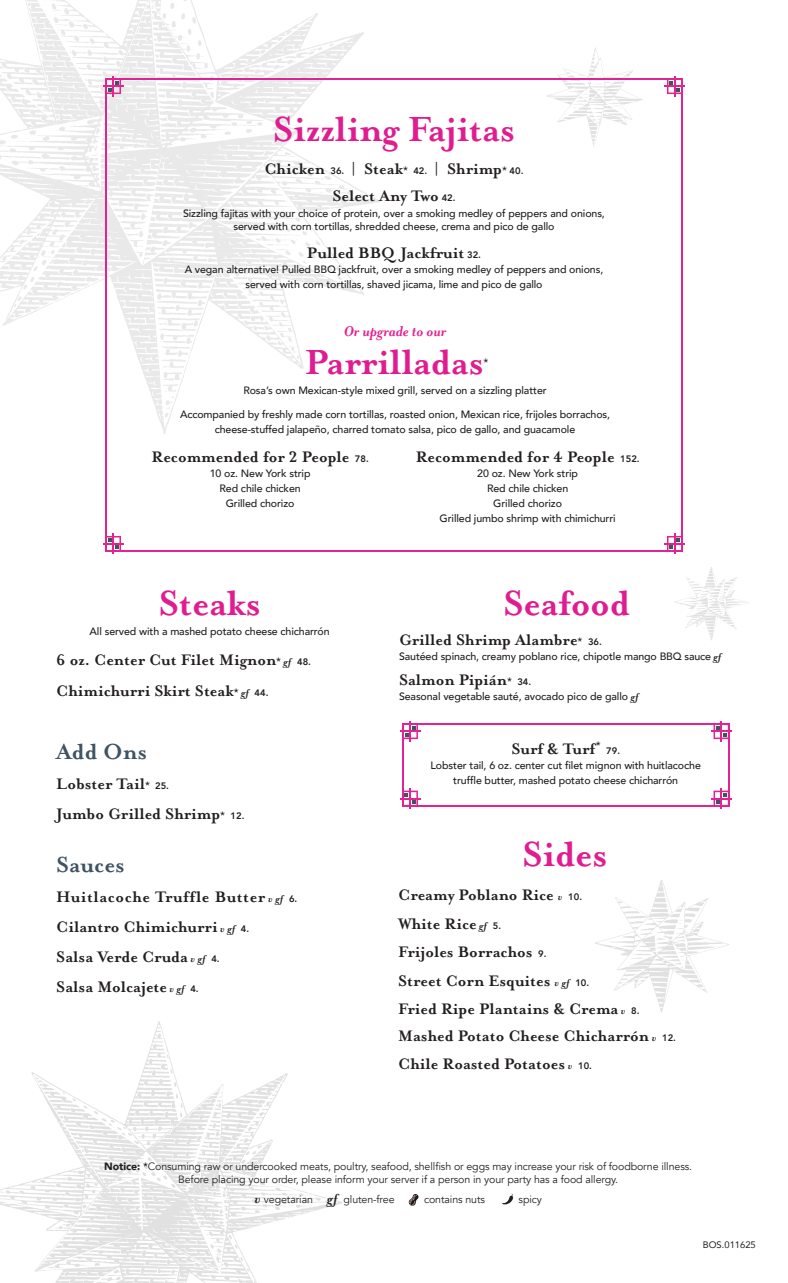
<style>
.page{position:relative;width:788px;height:1283px;background:#fff}
.page>*{position:absolute;margin:0;border:0;box-sizing:border-box;transform-origin:0 0}
.pink_headline{font:700 40px "Mrs Eaves OT";letter-spacing:-.01em;color:#e01d90}
.subheader_-_GREY{font:700 25px "Mrs Eaves OT";color:#3e5364}
.Item{font:700 17.5px/26.2px "Mrs Eaves OT";color:#231f20;text-align:center}
.Item-2{font:700 17.5px "Mrs Eaves OT";letter-spacing:.03em;color:#231f20}
.pink_headline-2{font:italic 700 16.25px "Mrs Eaves OT";color:#e52292}
.description{font:500 10.62px/15px "Avenir";letter-spacing:-.01em;color:#231f20;text-align:center}
.description-2{font:10.62px/12.8px "Avenir";letter-spacing:-.01em;color:#231f20;text-align:center}
.Item-3{font:500 10.62px/12.8px "Avenir";letter-spacing:-.01em;color:#231f20;text-align:center}
.pink_headline-3{font:500 10.62px "Avenir";color:#231f20}
.Item-4{font:9.38px "Avenir";color:#231f20}
.Item-5{font:800 9.38px "Avenir";color:#231f20}
.s1{font-family:"Avenir";font-weight:800;font-size:9.38px}
.s2{font-family:"Avenir";font-weight:500;font-size:10.62px}
.s3{font-style:italic;font-size:11.25px}
.s4{font-family:"Mrs Eaves OT";font-weight:700;font-style:italic;font-size:11.25px}
.s5{font-weight:900}
.s6{font-weight:500}
.s7{font-family:"Mrs Eaves OT";font-weight:700;font-style:italic;font-size:15px}
</style>
<div class="page">
<svg style="left:547px;top:47px;width:96px;height:99px"></svg>
<svg style="left:0;top:1021px;width:343px;height:261px"></svg>
<svg style="left:314px;top:1021px;width:29px;height:41px"></svg>
<svg style="left:0;top:0;width:380px;height:434px"></svg>
<svg style="left:595px;top:881px;width:134px;height:131px"></svg>
<svg style="left:675px;top:567px;width:74px;height:73px"></svg>
<svg style="left:107px;top:80px;width:14px;height:14px"></svg>
<hr style="left:103px;top:85px;width:20px;height:2px;background:#e52292">
<hr style="left:105px;top:78px;width:577px;height:2px;background:#e52292">
<hr style="left:664px;top:85px;width:21px;height:2px;background:#e52292">
<svg style="left:667px;top:76px;width:14px;height:20px"></svg>
<svg style="left:664px;top:534px;width:21px;height:20px"></svg>
<hr style="left:105px;top:550px;width:577px;height:2px;background:#e52292">
<svg style="left:103px;top:536px;width:20px;height:14px"></svg>
<hr style="left:112px;top:534px;width:2px;height:20px;background:#e52292">
<hr style="left:105px;top:79px;width:2px;height:472px;background:#e52292">
<hr style="left:681px;top:79px;width:1px;height:472px;background:#e52292">
<hr style="left:112px;top:76px;width:2px;height:20px;background:#e52292">
<svg style="left:403px;top:725px;width:15px;height:14px"></svg>
<hr style="left:400px;top:730px;width:20px;height:2px;background:#e52292">
<hr style="left:402px;top:723px;width:327px;height:2px;background:#e52292">
<svg style="left:713px;top:725px;width:14px;height:14px"></svg>
<hr style="left:711px;top:730px;width:20px;height:2px;background:#e52292">
<hr style="left:720px;top:721px;width:2px;height:20px;background:#e52292">
<svg style="left:713px;top:790px;width:14px;height:15px"></svg>
<hr style="left:711px;top:797px;width:20px;height:2px;background:#e52292">
<hr style="left:720px;top:788px;width:2px;height:20px;background:#e52292">
<hr style="left:402px;top:805px;width:327px;height:1px;background:#e52292">
<svg style="left:403px;top:790px;width:15px;height:15px"></svg>
<hr style="left:400px;top:797px;width:20px;height:2px;background:#e52292">
<hr style="left:409px;top:788px;width:2px;height:20px;background:#e52292">
<hr style="left:402px;top:723px;width:1px;height:83px;background:#e52292">
<hr style="left:727px;top:723px;width:2px;height:83px;background:#e52292">
<hr style="left:409px;top:721px;width:2px;height:20px;background:#e52292">
<svg style="left:408px;top:1194px;width:11px;height:12px"></svg>
<svg style="left:502px;top:1193px;width:11px;height:12px"></svg>
<p class="pink_headline" style="left:273px;top:106px;width:244px">Sizzling Fajitas</p>
<p class="Item" style="left:264px;top:156px;width:260px">Chicken <span class="s1">36.</span> | Steak<span class="s2">*</span> <span class="s1">42.</span> | Shrimp<span class="s2">*</span> <span class="s1">40.<br></span>Select Any Two <span class="s1">42.</span></p>
<p class="Item-3" style="left:183px;top:206px;width:423px">Sizzling fajitas with your choice of protein, over a smoking medley of peppers and onions, served with corn tortillas, shredded cheese, crema and pico de gallo</p>
<p class="Item" style="left:307px;top:240px;width:175px">Pulled BBQ Jackfruit <span class="s1">32.</span></p>
<p class="description" style="left:185px;top:261px;width:420px">A vegan alternative! Pulled BBQ jackfruit, over a smoking medley of peppers and onions, served with corn tortillas, shaved jicama, lime and pico de gallo</p>
<p class="pink_headline-2" style="left:344px;top:322px;width:104px">Or upgrade to our</p>
<p class="pink_headline" style="left:305px;top:339px;width:180px">Parrilladas</p>
<p class="pink_headline-3" style="left:483px;top:353px;width:6px">*</p>
<p class="description" style="left:243px;top:382px;width:305px">Rosa’s own Mexican-style mixed grill, served on a sizzling platter</p>
<p class="description" style="left:180px;top:406px;width:431px">Accompanied by freshly made corn tortillas, roasted onion, Mexican rice, frijoles borrachos, cheese-stuffed jalapeño, charred tomato salsa, pico de gallo, and guacamole</p>
<p class="Item" style="left:151px;top:444px;width:219px">Recommended for 2 People <span class="s1">78.</span></p>
<p class="description" style="left:210px;top:465px;width:102px">10 oz. New York strip</p>
<p class="description" style="left:219px;top:480px;width:83px">Red chile chicken</p>
<p class="description" style="left:226px;top:495px;width:70px">Grilled chorizo</p>
<p class="pink_headline" style="left:159px;top:580px;width:104px">Steaks</p>
<p class="description" style="left:90px;top:623px;width:241px">All served with a mashed potato cheese chicharrón</p>
<p class="Item" style="left:56px;top:646px;width:256px">6 oz. Center Cut Filet Mignon<span class="s2">*</span> <span class="s3">gf</span> <span class="s1">48.</span></p>
<p class="Item" style="left:56px;top:678px;width:214px">Chimichurri Skirt Steak<span class="s2">*</span> <span class="s3">gf</span> <span class="s1">44.</span></p>
<p class="subheader_-_GREY" style="left:56px;top:737px;width:92px">Add Ons</p>
<p class="Item" style="left:56px;top:770px;width:114px">Lobster Tail<span class="s2">*</span> <span class="s1">25.</span></p>
<p class="Item" style="left:56px;top:800px;width:190px">Jumbo Grilled Shrimp<span class="s2">*</span> <span class="s1">12.</span></p>
<p class="subheader_-_GREY" style="left:56px;top:850px;width:70px">Sauces</p>
<p class="Item-2" style="left:56px;top:887px;width:242px">Huitlacoche Truffle Butter <span class="s3">v gf</span> <span class="s1">6.</span></p>
<p class="Item" style="left:56px;top:914px;width:194px">Cilantro Chimichurri <span class="s3">v gf</span> <span class="s1">4.</span></p>
<p class="Item" style="left:56px;top:944px;width:165px">Salsa Verde Cruda <span class="s3">v gf</span> <span class="s1">4.</span></p>
<p class="Item" style="left:56px;top:974px;width:144px">Salsa Molcajete <span class="s3">v gf</span> <span class="s1">4.</span></p>
<p class="Item" style="left:415px;top:444px;width:225px">Recommended for 4 People <span class="s1">152.</span></p>
<p class="description" style="left:477px;top:465px;width:102px">20 oz. New York strip</p>
<p class="description" style="left:487px;top:480px;width:83px">Red chile chicken</p>
<p class="description" style="left:493px;top:495px;width:70px">Grilled chorizo</p>
<p class="description" style="left:439px;top:510px;width:178px">Grilled jumbo shrimp with chimichurri</p>
<p class="pink_headline" style="left:503px;top:580px;width:128px">Seafood</p>
<p class="Item" style="left:399px;top:627px;width:204px">Grilled Shrimp Alambre<span class="s2">*</span> <span class="s1">36.</span></p>
<p class="description" style="left:399px;top:648px;width:324px">Sautéed spinach, creamy poblano rice, chipotle mango BBQ sauce <span class="s4">gf</span></p>
<p class="Item" style="left:399px;top:667px;width:134px">Salmon Pipián<span class="s2">*</span> <span class="s1">34.</span></p>
<p class="description" style="left:399px;top:688px;width:241px">Seasonal vegetable sauté, avocado pico de gallo <span class="s4">gf</span></p>
<p class="Item" style="left:511px;top:736px;width:91px">Surf &amp; Turf<sup>*</sup></p>
<p class="Item-5" style="left:606px;top:743px;width:15px">79.</p>
<p class="description" style="left:430px;top:757px;width:272px">Lobster tail, 6 oz. center cut filet mignon with huitlacoche truffle butter, mashed potato cheese chicharrón</p>
<p class="pink_headline" style="left:522px;top:831px;width:87px">Sides</p>
<p class="Item" style="left:398px;top:881px;width:185px">Creamy Poblano Rice <span class="s3">v</span> <span class="s1">10.</span></p>
<p class="Item" style="left:398px;top:910px;width:104px">White Rice <span class="s3">gf</span> <span class="s1">5.</span></p>
<p class="Item" style="left:398px;top:939px;width:150px">Frijoles Borrachos <span class="s1">9.</span></p>
<p class="Item" style="left:398px;top:968px;width:192px">Street Corn Esquites <span class="s3">v gf</span> <span class="s1">10.</span></p>
<p class="Item" style="left:398px;top:995px;width:243px">Fried Ripe Plantains &amp; Crema <span class="s3">v</span> <span class="s1">8.</span></p>
<p class="Item" style="left:398px;top:1023px;width:279px">Mashed Potato Cheese Chicharrón <span class="s3">v</span> <span class="s1">12.</span></p>
<p class="Item" style="left:398px;top:1050px;width:195px">Chile Roasted Potatoes <span class="s3">v</span> <span class="s1">10.</span></p>
<p class="description-2" style="left:104px;top:1160px;width:589px"><span class="s5">Notice:</span> <span class="s6">*</span>Consuming raw or undercooked meats, poultry, seafood, shellfish or eggs may increase your risk of foodborne illness.<br>Before placing your order, please inform your server if a person in your party has a food allergy.</p>
<p class="description-2" style="left:254px;top:1192px;width:142px"><span class="s7">v</span> vegetarian <span class="s7">gf</span> gluten-free</p>
<p class="description-2" style="left:424px;top:1192px;width:62px">contains nuts</p>
<p class="description-2" style="left:518px;top:1192px;width:25px">spicy</p>
<p class="Item-4" style="left:702px;top:1237px;width:54px">BOS.011625</p>
</div>
